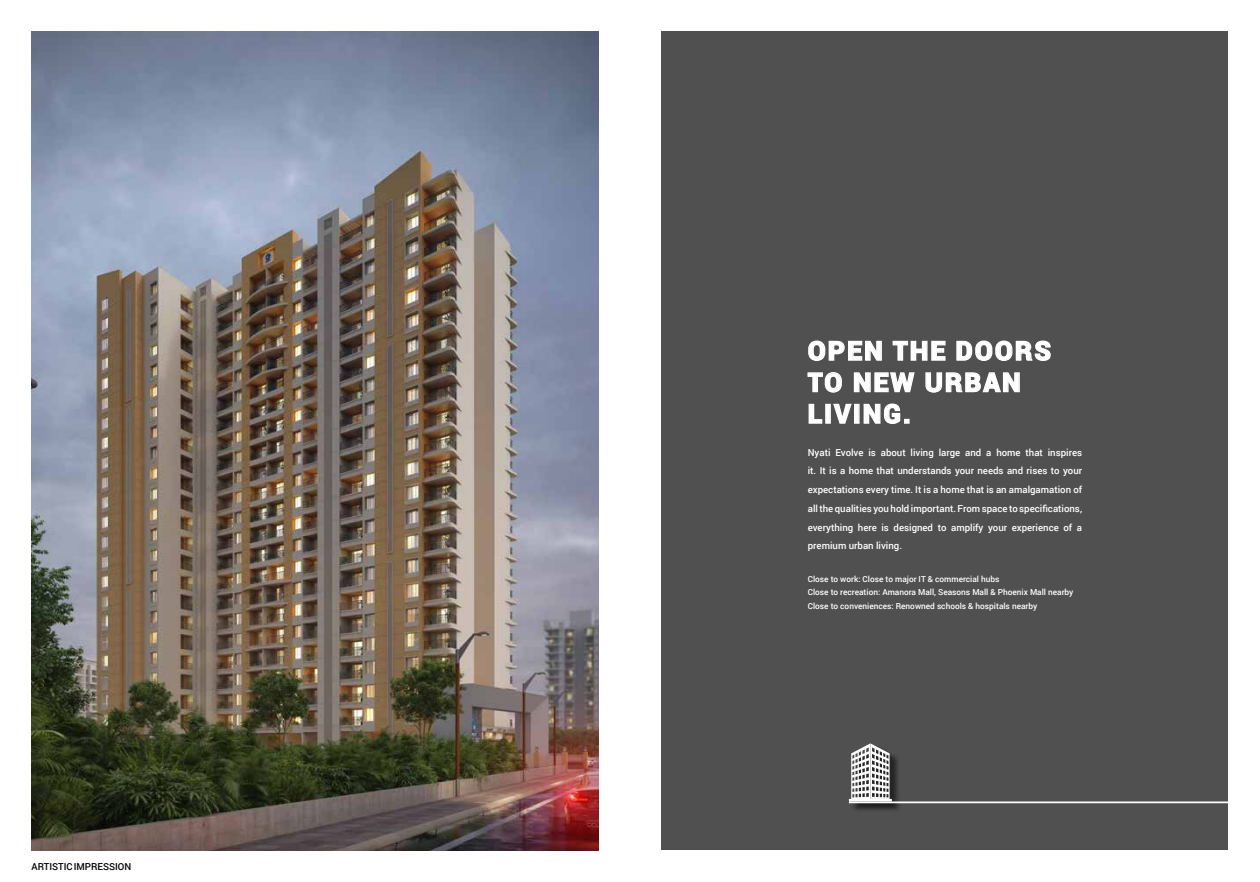
<style>
.page{position:relative;width:1260px;height:882px;background:#fff}
.page>*{position:absolute;margin:0;border:0;box-sizing:border-box;transform-origin:0 0}
.t1{font:900 26.25px/31.5px "Roboto";letter-spacing:.08em;color:#fff}
.t2{font:500 9.62px/18.7px "Roboto";color:#fff;text-align:justify}
.t3{font:500 9.62px "Roboto";color:#000}
.t4{font:500 8.31px/13.6px "Roboto";color:#fff}
</style>
<div class="page">
<img style="left:32px;top:32px;width:566px;height:818px">
<div style="left:662px;top:32px;width:566px;height:818px;background:#505051"></div>
<div style="left:850px;top:745px;width:53px;height:67px;background:#000;opacity:.75"></div>
<svg style="left:849px;top:743px;width:43px;height:58px"></svg>
<svg style="left:808px;top:340px;width:74px;height:21px"></svg>
<svg style="left:892px;top:340px;width:54px;height:21px"></svg>
<svg style="left:956px;top:340px;width:95px;height:21px"></svg>
<svg style="left:807px;top:372px;width:35px;height:21px"></svg>
<svg style="left:853px;top:372px;width:62px;height:21px"></svg>
<svg style="left:925px;top:372px;width:95px;height:21px"></svg>
<svg style="left:808px;top:403px;width:15px;height:21px"></svg>
<div style="left:825px;top:404px;width:6px;height:20px;border:1px solid #fff"></div>
<svg style="left:833px;top:403px;width:19px;height:21px"></svg>
<div style="left:854px;top:404px;width:6px;height:20px;border:1px solid #fff"></div>
<svg style="left:863px;top:403px;width:47px;height:21px"></svg>
<hr style="left:849px;top:802px;width:379px;height:1px;background:#fff">
<p class="t3" style="left:32px;top:860px;width:101px">ARTISTIC IMPRESSION</p>
<h1 class="t1" style="left:808px;top:334px;width:245px">OPEN THE DOORS<br>TO NEW URBAN<br>LIVING.</h1>
<p class="t2" style="left:808px;top:443px;width:276px">Nyati Evolve is about living large and a home that inspires it. It is a home that understands your needs and rises to your expectations every time. It is a home that is an amalgamation of all the qualities you hold important. From space to specifications, everything here is designed to amplify your experience of a premium urban living.</p>
<p class="t4" style="left:808px;top:572px;width:267px">Close to work: Close to major IT &amp; commercial hubs<br>Close to recreation: Amanora Mall, Seasons Mall &amp; Phoenix Mall nearby<br>Close to conveniences: Renowned schools &amp; hospitals nearby</p>
</div>
